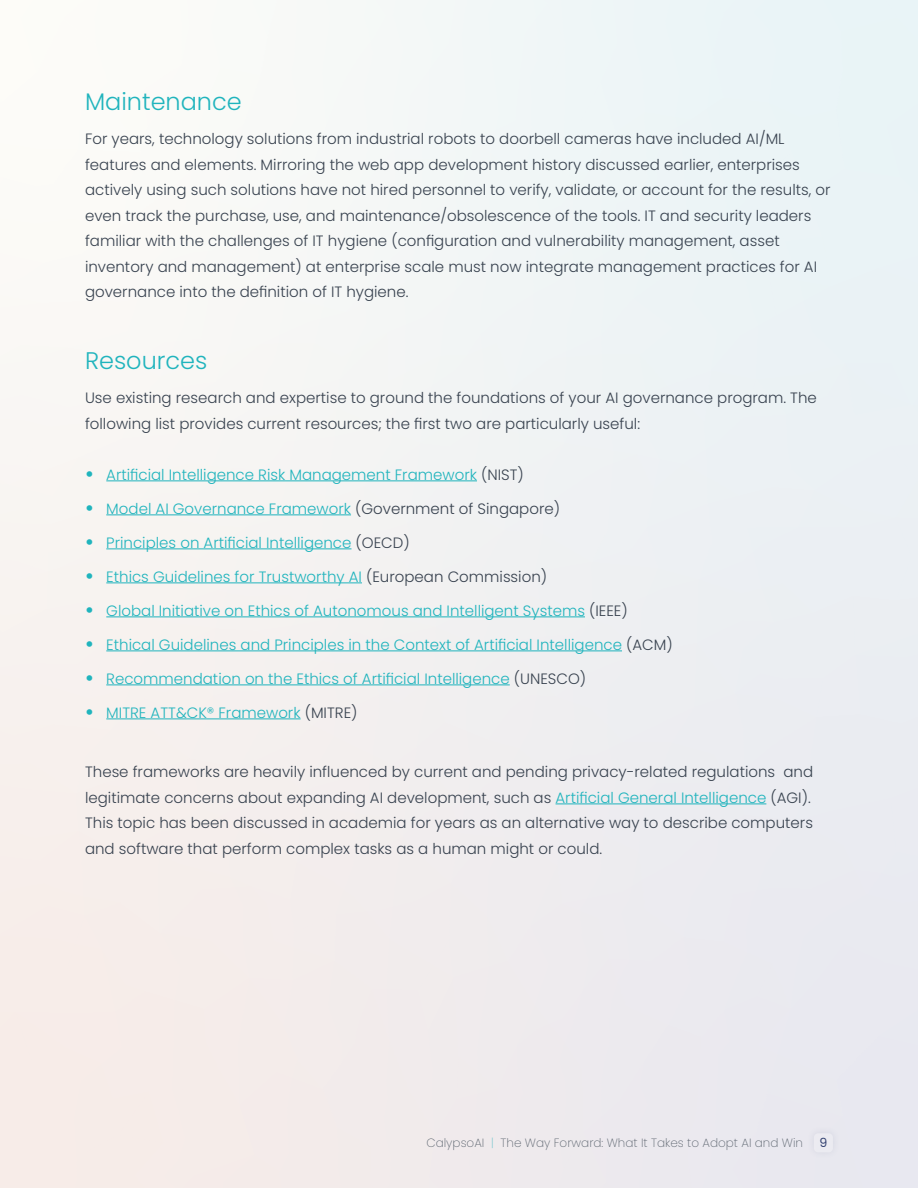
<style>
.page{position:relative;width:918px;height:1188px;background:#f1f1f2}
.page>*{position:absolute;margin:0;border:0;box-sizing:border-box;transform-origin:0 0}
.t1{font:300 24px "Poppins";color:#20b4bd}
.t2{font:300 15px/25.5px "Poppins";color:#38424f}
.t3{font:300 15px "Poppins";color:#20b4bd}
.t4{font:12.6px "Poppins";color:#354372}
.t5{font:200 12px "Poppins";color:#606872}
.s1{font-size:24px}
.s2{color:#38424f}
.s3{color:#20b4bd}
.s4{color:#6ec4cb}
</style>
<div class="page">
<div style="left:806px;top:1126px;width:35px;height:34px;background:#e6e6ee"></div>
<div style="left:814px;top:1133px;width:19px;height:19px;background:#ebebf1;border-radius:4px"></div>
<hr style="left:106px;top:480px;width:371px;height:1px;background:#20b4bd">
<hr style="left:106px;top:515px;width:245px;height:1px;background:#20b4bd">
<hr style="left:106px;top:549px;width:246px;height:1px;background:#20b4bd">
<hr style="left:106px;top:583px;width:256px;height:1px;background:#20b4bd">
<hr style="left:106px;top:617px;width:479px;height:1px;background:#20b4bd">
<hr style="left:106px;top:651px;width:516px;height:1px;background:#20b4bd">
<hr style="left:106px;top:685px;width:404px;height:1px;background:#20b4bd">
<hr style="left:106px;top:719px;width:195px;height:1px;background:#20b4bd">
<hr style="left:556px;top:804px;width:210px;height:1px;background:#20b4bd">
<h1 class="t1" style="left:85px;top:88px;width:158px">Maintenance</h1>
<p class="t2" style="left:85px;top:126px;width:747px">For years, technology solutions from industrial robots to doorbell cameras have included AI/ML features and elements. Mirroring the web app development history discussed earlier, enterprises actively using such solutions have not hired personnel to verify, validate, or account for the results, or even track the purchase, use, and maintenance/obsolescence of the tools. IT and security leaders familiar with the challenges of IT hygiene (configuration and vulnerability management, asset inventory and management) at enterprise scale must now integrate management practices for AI governance into the definition of IT hygiene.</p>
<h1 class="t1" style="left:85px;top:347px;width:124px">Resources</h1>
<p class="t2" style="left:85px;top:385px;width:733px">Use existing research and expertise to ground the foundations of your AI governance program. The following list provides current resources; the first two are particularly useful:</p>
<p class="t3" style="left:85px;top:466px;width:440px"><span class="s1">•</span> Artificial Intelligence Risk Management Framework <span class="s2">(NIST)</span></p>
<p class="t3" style="left:85px;top:500px;width:477px"><span class="s1">•</span> Model AI Governance Framework <span class="s2">(Government of Singapore)</span></p>
<p class="t3" style="left:85px;top:534px;width:326px"><span class="s1">•</span> Principles on Artificial Intelligence <span class="s2">(OECD)</span></p>
<p class="t3" style="left:85px;top:568px;width:464px"><span class="s1">•</span> Ethics Guidelines for Trustworthy AI <span class="s2">(European Commission)</span></p>
<p class="t3" style="left:85px;top:602px;width:544px"><span class="s1">•</span> Global Initiative on Ethics of Autonomous and Intelligent Systems <span class="s2">(IEEE)</span></p>
<p class="t3" style="left:85px;top:636px;width:589px"><span class="s1">•</span> Ethical Guidelines and Principles in the Context of Artificial Intelligence <span class="s2">(ACM)</span></p>
<p class="t3" style="left:85px;top:670px;width:503px"><span class="s1">•</span> Recommendation on the Ethics of Artificial Intelligence <span class="s2">(UNESCO)</span></p>
<p class="t3" style="left:85px;top:704px;width:274px"><span class="s1">•</span> MITRE ATT&amp;CK® Framework <span class="s2">(MITRE)</span></p>
<p class="t2" style="left:85px;top:759px;width:730px">These frameworks are heavily influenced by current and pending privacy-related regulations and legitimate concerns about expanding AI development, such as <span class="s3">Artificial General Intelligence</span> (AGI).<br>This topic has been discussed in academia for years as an alternative way to describe computers and software that perform complex tasks as a human might or could.</p>
<p class="t5" style="left:426px;top:1136px;width:378px">CalypsoAI <span class="s4">|</span> The Way Forward: What It Takes to Adopt AI and Win</p>
<p class="t4" style="left:819px;top:1135px;width:9px">9</p>
</div>
